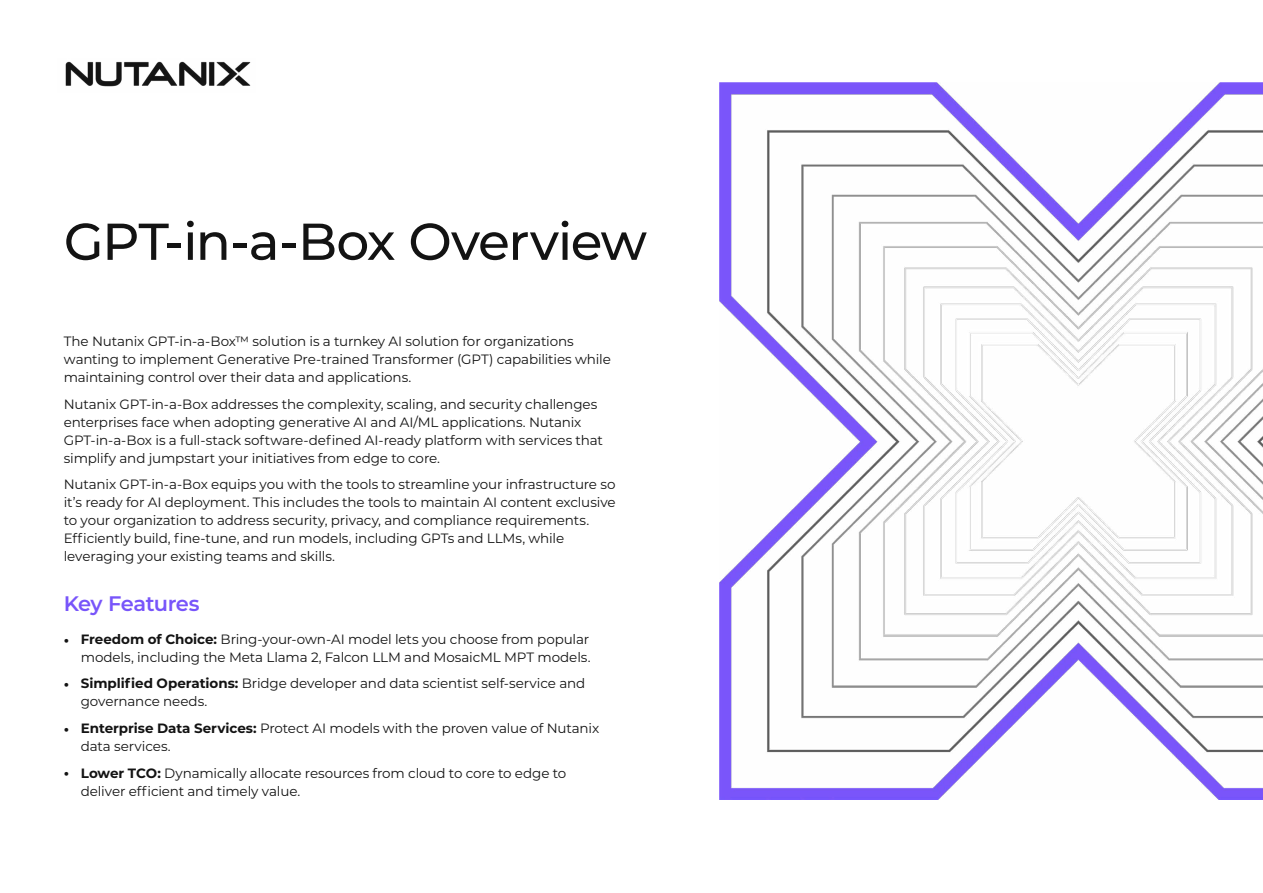
<style>
.page{position:relative;width:1263px;height:893px;background:#fff}
.page>*{position:absolute;margin:0;border:0;box-sizing:border-box;transform-origin:0 0}
.t1{font:500 51.75px "Montserrat";letter-spacing:-.03em;color:#131313}
.t2{font:600 21px "Montserrat";letter-spacing:-.025em;color:#7855fa}
.t3{font:13.5px/18px "Montserrat";letter-spacing:-.01em;color:#131313}
.s1{font-weight:700;font-size:15px}
.s2{font-weight:700}
</style>
<div class="page">
<img style="left:65px;top:61px;width:186px;height:26px">
<img style="left:720px;top:82px;width:543px;height:717px">
<h1 class="t1" style="left:64px;top:205px;width:585px">GPT-in-a-Box Overview</h1>
<p class="t3" style="left:64px;top:332px;width:549px">The Nutanix GPT-in-a-Box™ solution is a turnkey AI solution for organizations wanting to implement Generative Pre-trained Transformer (GPT) capabilities while maintaining control over their data and applications.</p>
<p class="t3" style="left:64px;top:395px;width:541px">Nutanix GPT-in-a-Box addresses the complexity, scaling, and security challenges enterprises face when adopting generative AI and AI/ML applications. Nutanix GPT-in-a-Box is a full-stack software-defined AI-ready platform with services that simplify and jumpstart your initiatives from edge to core.</p>
<p class="t3" style="left:64px;top:475px;width:553px">Nutanix GPT-in-a-Box equips you with the tools to streamline your infrastructure so it’s ready for AI deployment. This includes the tools to maintain AI content exclusive to your organization to address security, privacy, and compliance requirements.<br>Efficiently build, fine-tune, and run models, including GPTs and LLMs, while leveraging your existing teams and skills.</p>
<h2 class="t2" style="left:64px;top:588px;width:137px">Key Features</h2>
<p class="t3" style="left:64px;top:630px;width:528px;text-align:right"><span class="s1">•</span> <span class="s2">Freedom of Choice:</span> Bring-your-own-AI model lets you choose from popular models, including the Meta Llama 2, Falcon LLM and MosaicML MPT models.</p>
<p class="t3" style="left:81px;top:674px;width:506px;text-indent:-17px"><span class="s1">•</span> <span class="s2">Simplified Operations:</span> Bridge developer and data scientist self-service and governance needs.</p>
<p class="t3" style="left:81px;top:719px;width:520px;text-indent:-17px"><span class="s1">•</span> <span class="s2">Enterprise Data Services:</span> Protect AI models with the proven value of Nutanix data services.</p>
<p class="t3" style="left:81px;top:763px;width:487px;text-indent:-17px"><span class="s1">•</span> <span class="s2">Lower TCO:</span> Dynamically allocate resources from cloud to core to edge to deliver efficient and timely value.</p>
</div>
